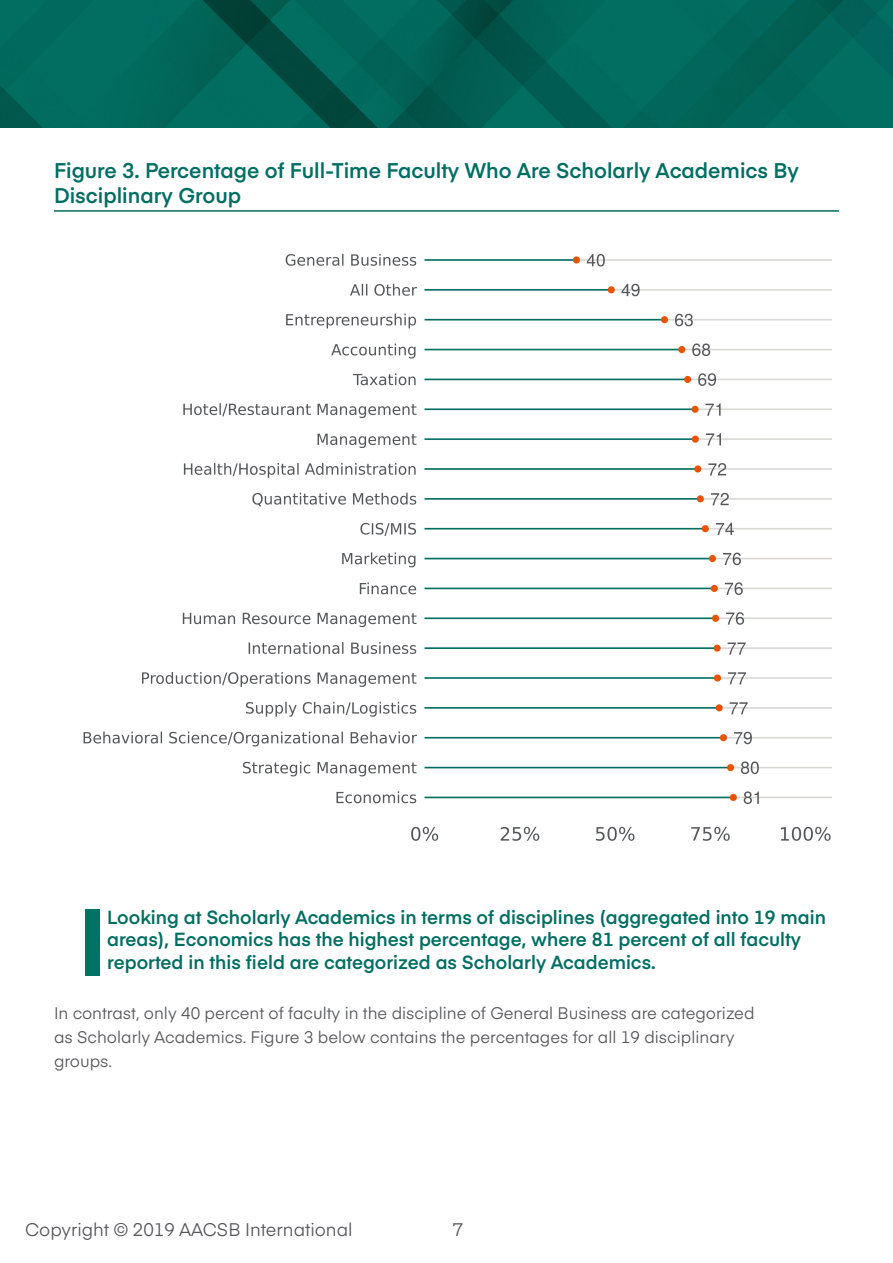
<style>
.page{position:relative;width:893px;height:1263px;background:#fff}
.page>*{position:absolute;margin:0;border:0;box-sizing:border-box;transform-origin:0 0}
.t1{font:600 21px/25.2px "Eina 03";color:#006e62}
.t2{font:600 18.75px/22.5px "Eina 03";color:#006e62}
.t3{font:18px "Eina 03";color:#55565a}
.t4{font:16.5px/24px "Eina 03";color:#55565a}
</style>
<div class="page">
<img style="left:0;top:0;width:893px;height:128px">
<hr style="left:54px;top:210px;width:785px;height:2px;background:#006e62">
<div style="left:85px;top:909px;width:15px;height:67px;background:#007366"></div>
<img style="left:83px;top:253px;width:749px;height:588px">
<p class="t1" style="left:54px;top:156px;width:747px">Figure 3. Percentage of Full-Time Faculty Who Are Scholarly Academics By<br>Disciplinary Group</p>
<p class="t2" style="left:107px;top:904px;width:720px">Looking at Scholarly Academics in terms of disciplines (aggregated into 19 main areas), Economics has the highest percentage, where 81 percent of all faculty reported in this field are categorized as Scholarly Academics.</p>
<p class="t4" style="left:54px;top:1000px;width:702px">In contrast, only 40 percent of faculty in the discipline of General Business are categorized as Scholarly Academics. Figure 3 below contains the percentages for all 19 disciplinary groups.</p>
<p class="t3" style="left:25px;top:1216px;width:329px">Copyright © 2019 AACSB International</p>
<p class="t3" style="left:453px;top:1216px;width:12px">7</p>
</div>
